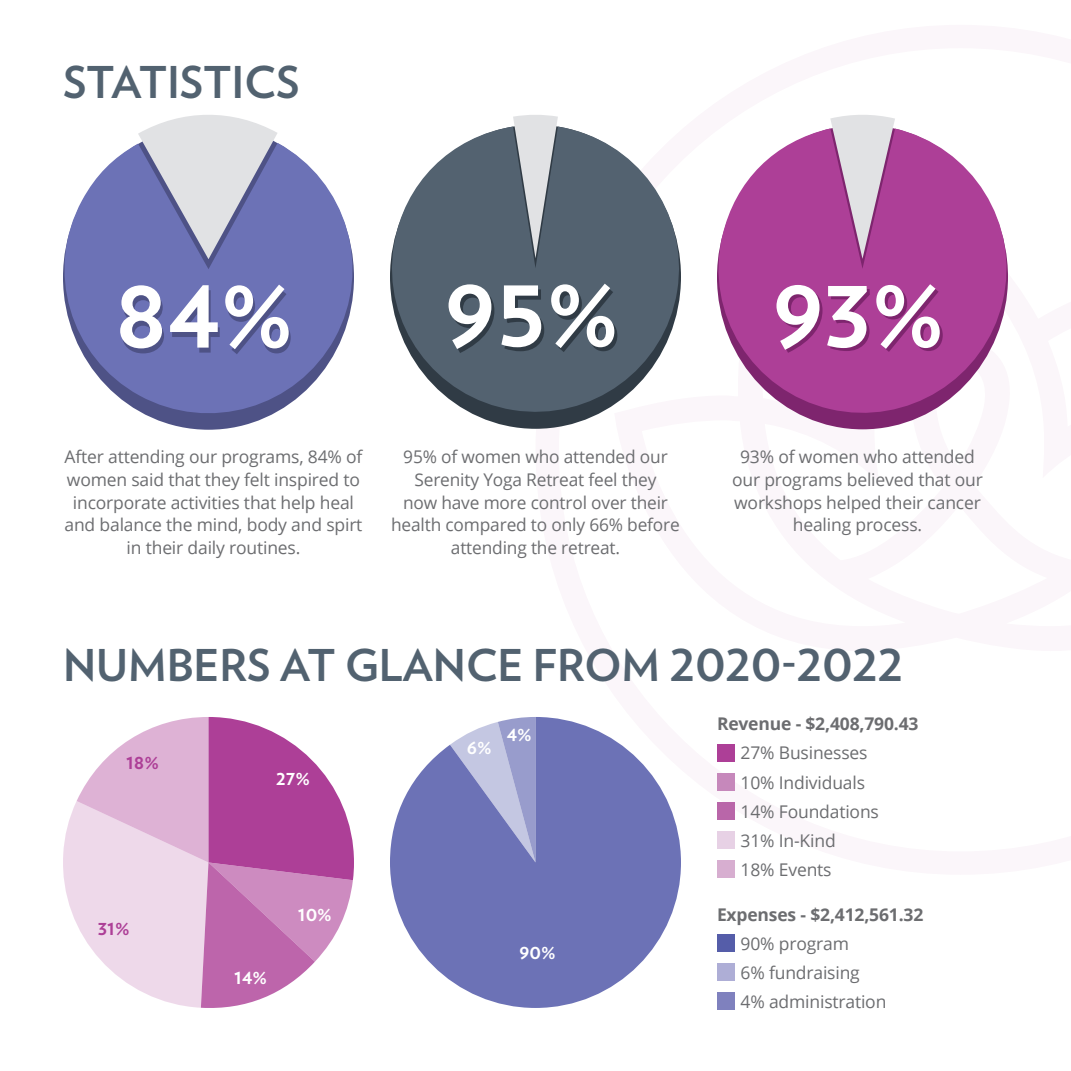
<style>
.page{position:relative;width:1071px;height:1071px;background:#fff}
.page>*{position:absolute;margin:0;border:0;box-sizing:border-box;transform-origin:0 0}
.t1{font:700 43.75px "Verlag";color:#526270}
.t2{font:700 20.65px "Verlag";color:#fff}
.t3{font:700 20.65px "Verlag";color:#ad3f97}
.t4{font:17.5px/22.8px "Open Sans";letter-spacing:-.01em;color:#6c6d70;text-align:center}
.t5{font:700 17.5px "Open Sans";letter-spacing:-.01em;color:#6c6d70}
</style>
<div class="page">
<svg style="left:138px;top:115px;width:139px;height:28px"></svg>
<svg style="left:63px;top:143px;width:291px;height:287px;fill:#6c72b6"></svg>
<svg style="left:120px;top:285px;width:44px;height:68px"></svg>
<svg style="left:170px;top:285px;width:121px;height:69px"></svg>
<svg style="left:513px;top:115px;width:45px;height:12px"></svg>
<svg style="left:390px;top:127px;width:291px;height:295px;fill:#536270"></svg>
<svg style="left:449px;top:284px;width:45px;height:69px"></svg>
<svg style="left:501px;top:285px;width:43px;height:66px"></svg>
<svg style="left:551px;top:284px;width:66px;height:68px"></svg>
<svg style="left:830px;top:115px;width:65px;height:13px"></svg>
<svg style="left:717px;top:128px;width:291px;height:299px;fill:#ad3f97"></svg>
<svg style="left:776px;top:285px;width:94px;height:68px"></svg>
<svg style="left:876px;top:284px;width:67px;height:68px"></svg>
<svg style="left:63px;top:717px;width:291px;height:291px"></svg>
<svg style="left:390px;top:717px;width:291px;height:291px;fill:#6c72b6"></svg>
<div style="left:717px;top:744px;width:18px;height:18px;background:#ad3f97"></div>
<div style="left:717px;top:934px;width:18px;height:18px;background:#555da9"></div>
<div style="left:717px;top:773px;width:18px;height:18px;background:#c688bb"></div>
<div style="left:717px;top:963px;width:18px;height:18px;background:#aeaed6"></div>
<div style="left:717px;top:802px;width:18px;height:18px;background:#b966a9"></div>
<div style="left:717px;top:992px;width:18px;height:18px;background:#7f81be"></div>
<div style="left:717px;top:831px;width:18px;height:18px;background:#e7d1e5"></div>
<div style="left:717px;top:860px;width:18px;height:18px;background:#d7aed0"></div>
<h1 class="t1" style="left:63px;top:48px;width:238px">STATISTICS</h1>
<p class="t4" style="left:64px;top:445px;width:300px">After attending our programs, 84% of women said that they felt inspired to incorporate activities that help heal and balance the mind, body and spirt in their daily routines.</p>
<p class="t4" style="left:391px;top:445px;width:290px">95% of women who attended our<br>Serenity Yoga Retreat feel they<br>now have more control over their health compared to only 66% before attending the retreat.</p>
<p class="t4" style="left:732px;top:445px;width:252px">93% of women who attended our programs believed that our workshops helped their cancer healing process.</p>
<h1 class="t1" style="left:63px;top:631px;width:842px">NUMBERS AT GLANCE FROM 2020-2022</h1>
<p class="t3" style="left:126px;top:745px;width:34px">18%</p>
<p class="t3" style="left:98px;top:912px;width:33px">31%</p>
<p class="t2" style="left:276px;top:761px;width:35px">27%</p>
<p class="t2" style="left:234px;top:960px;width:34px">14%</p>
<p class="t2" style="left:298px;top:897px;width:36px">10%</p>
<p class="t2" style="left:467px;top:731px;width:27px">6%</p>
<p class="t2" style="left:507px;top:717px;width:26px">4%</p>
<p class="t2" style="left:519px;top:935px;width:38px">90%</p>
<p class="t5" style="left:717px;top:712px;width:203px">Revenue - $2,408,790.43</p>
<p class="t4" style="left:741px;top:738px;width:140px;line-height:29.1px;text-align:left">27% Businesses<br>10% Individuals<br>14% Foundations<br>31% In-Kind<br>18% Events</p>
<p class="t5" style="left:717px;top:902px;width:208px">Expenses - $2,412,561.32</p>
<p class="t4" style="left:741px;top:929px;width:147px;line-height:29.1px;text-align:left">90% program<br>6% fundraising<br>4% administration</p>
</div>
